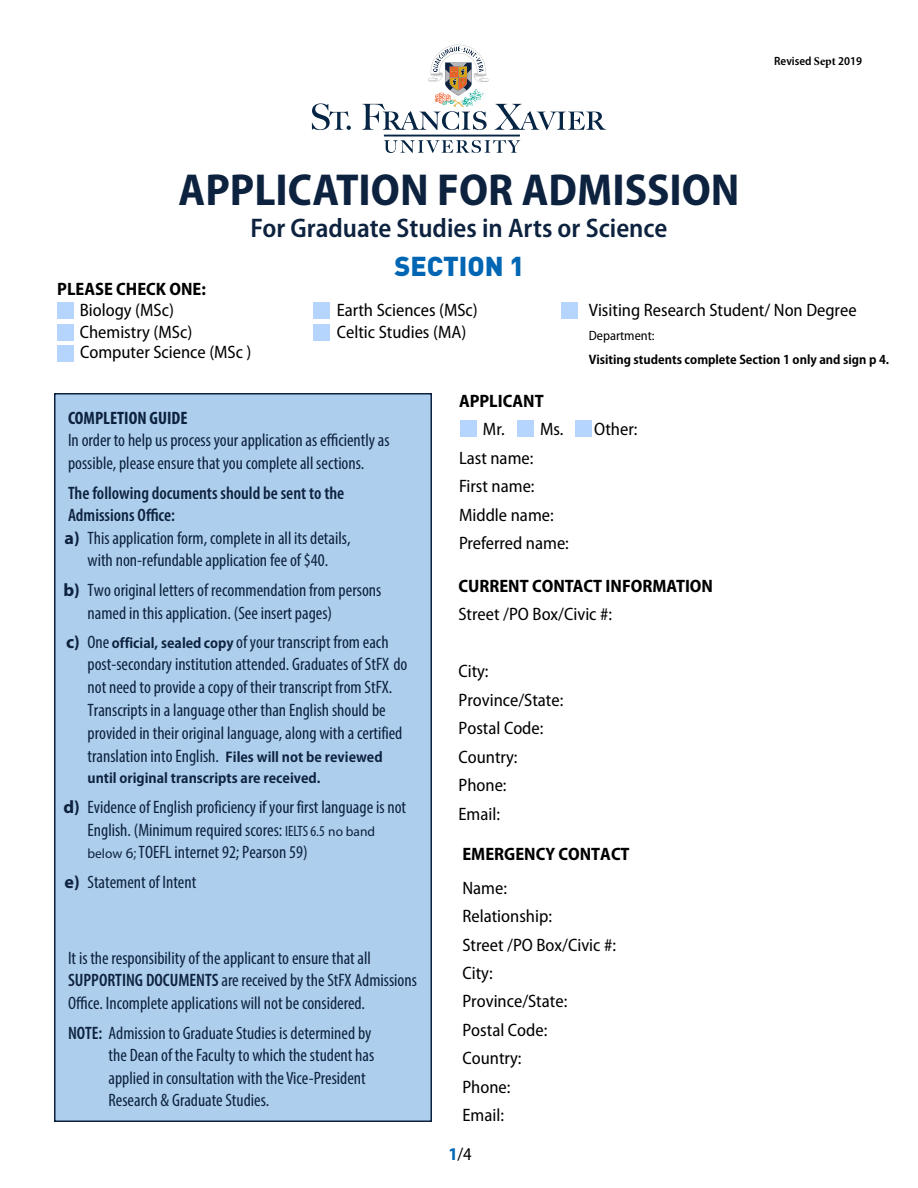
<style>
.page{position:relative;width:918px;height:1188px;background:#fff}
.page>*{position:absolute;margin:0;border:0;box-sizing:border-box;transform-origin:0 0}
.t1{font:700 semi-condensed 45px "Myriad Pro";color:#0d223f}
.t2{font:600 semi-condensed 27px "Myriad Pro";color:#0d223f}
.t3{font:900 27px "DIN Pro";color:#0066b3}
.t4{font:condensed 18px/22.5px "Myriad Pro";color:#0d223f}
.t5{font:semi-condensed 18px/28.5px "Myriad Pro";color:#000}
.t6{font:700 semi-condensed 18px "Myriad Pro";color:#000}
.t7{font:600 condensed 18px "Myriad Pro";color:#0d223f}
.t8{font:700 condensed 18px "Myriad Pro";color:#0d223f}
.t9{font:700 13.5px "Adobe Gothic Std";color:#0d223f}
.t10{font:semi-condensed 13.5px "Myriad Pro";color:#000}
.t11{font:700 12px "Adobe Gothic Std";color:#000}
.t12{font:600 semi-condensed 12px "Myriad Pro";color:#000}
.s1{font-family:"Minion Pro";font-weight:700;font-stretch:normal}
.s2{font-weight:700;font-stretch:normal}
.s3{font-family:"Adobe Gothic Std";font-weight:700;font-stretch:normal;font-size:13.5px}
.s4{font-size:15px}
.s5{font-stretch:normal;font-size:13.5px}
.s6{font-stretch:normal;font-size:15px}
.s7{font-weight:600}
.s8{font-weight:700;color:#0066b3}
</style>
<div class="page">
<div style="left:460px;top:421px;width:17px;height:16px;background:#b5d5fe"></div>
<div style="left:518px;top:421px;width:16px;height:16px;background:#b5d5fe"></div>
<div style="left:575px;top:421px;width:16px;height:16px;background:#b5d5fe"></div>
<div style="left:57px;top:303px;width:16px;height:16px;background:#b5d5fe"></div>
<div style="left:313px;top:303px;width:17px;height:16px;background:#b5d5fe"></div>
<div style="left:562px;top:303px;width:16px;height:16px;background:#b5d5fe"></div>
<div style="left:57px;top:324px;width:16px;height:16px;background:#b5d5fe"></div>
<div style="left:313px;top:324px;width:17px;height:16px;background:#b5d5fe"></div>
<div style="left:57px;top:345px;width:16px;height:17px;background:#b5d5fe"></div>
<svg style="left:312px;top:103px;width:39px;height:27px"></svg>
<svg style="left:495px;top:104px;width:111px;height:26px"></svg>
<svg style="left:384px;top:140px;width:136px;height:13px"></svg>
<hr style="left:384px;top:135px;width:136px;height:1px;background:#062443">
<svg style="left:362px;top:45px;width:127px;height:85px"></svg>
<div style="left:54px;top:393px;width:378px;height:729px;background:#adceec;border:2px solid #0d223f"></div>
<p class="t12" style="left:774px;top:53px;width:89px">Revised <span class="s1">Sept</span> 2019</p>
<h1 class="t1" style="left:179px;top:161px;width:562px">APPLICATION FOR ADMISSION</h1>
<h2 class="t2" style="left:251px;top:211px;width:418px">For Graduate Studies in Arts or Science</h2>
<h2 class="t3" style="left:394px;top:245px;width:132px">SECTION 1</h2>
<p class="t6" style="left:57px;top:277px;width:150px">PLEASE CHECK ONE:</p>
<p class="t5" style="left:80px;top:299px;width:114px;line-height:21.6px">Biology (MSc)<br>Chemistry (MSc)</p>
<p class="t5" style="left:337px;top:299px;width:142px;line-height:21.6px">Earth Sciences (MSc)<br>Celtic Studies (MA)</p>
<p class="t5" style="left:589px;top:296px;width:269px">Visiting Research Student/ Non Degree</p>
<p class="t10" style="left:589px;top:327px;width:67px">Department:</p>
<p class="t5" style="left:80px;top:338px;width:173px">Computer Science (MSc )</p>
<p class="t8" style="left:68px;top:407px;width:121px">COMPLETION GUIDE</p>
<p class="t4" style="left:68px;top:429px;width:323px">In order to help us process your application as efficiently as possible, please ensure that you complete all sections.</p>
<p class="t7" style="left:68px;top:482px;width:278px">The following documents should be sent to the</p>
<p class="t7" style="left:68px;top:504px;width:109px">Admissions Office:</p>
<p class="t4" style="left:65px;top:526px;width:287px"><span class="s2">a)</span> This application form, complete in all its details,</p>
<p class="t4" style="left:88px;top:549px;width:242px">with non-refundable application fee of $40.</p>
<p class="t4" style="left:88px;top:579px;width:295px;text-indent:-24px"><span class="s2">b)</span> Two original letters of recommendation from persons named in this application. (See insert pages)</p>
<p class="t4" style="left:88px;top:630px;width:321px;text-indent:-22px"><span class="s2">c)</span> One <span class="s3">official, sealed copy</span> of your transcript from each post-secondary institution attended. Graduates of StFX do not need to provide a copy of their transcript from StFX.<br>Transcripts in a language other than English should be provided in their original language, along with a certified translation into English. <span class="s3">Files will not be reviewed</span></p>
<p class="t9" style="left:88px;top:770px;width:234px">until original transcripts are received.</p>
<p class="t4" style="left:88px;top:796px;width:320px;text-indent:-24px"><span class="s2">d)</span> Evidence of English proficiency if your first language is not<br>English. (Minimum required scores: <span class="s4">IELTS 6.5</span> <span class="s5">no band below</span> <span class="s6">6</span><span class="s4">;</span> TOEFL internet 92; Pearson 59)</p>
<p class="t4" style="left:65px;top:871px;width:133px"><span class="s2">e)</span> Statement of Intent</p>
<p class="t4" style="left:68px;top:946px;width:350px">It is the responsibility of the applicant to ensure that all<br><span class="s7">SUPPORTING DOCUMENTS</span> are received by the StFX Admissions<br>Office. Incomplete applications will not be considered.</p>
<p class="t4" style="left:109px;top:1021px;width:267px;text-indent:-40px"><span class="s7">NOTE:</span> Admission to Graduate Studies is determined by the Dean of the Faculty to which the student has applied in consultation with the Vice-President Research &amp; Graduate Studies.</p>
<p class="t11" style="left:589px;top:353px;width:302px">Visiting students complete Section 1 only and sign p 4.</p>
<p class="t6" style="left:459px;top:389px;width:86px">APPLICANT</p>
<p class="t5" style="left:483px;top:415px;width:82px">Mr. Ms.</p>
<p class="t5" style="left:594px;top:415px;width:45px">Other:</p>
<p class="t5" style="left:459px;top:443px;width:111px">Last name:<br>First name:<br>Middle name:<br>Preferred name:</p>
<p class="t6" style="left:459px;top:574px;width:256px">CURRENT CONTACT INFORMATION</p>
<p class="t5" style="left:459px;top:600px;width:155px">Street /PO Box/Civic #:</p>
<p class="t5" style="left:459px;top:657px;width:106px">City:<br>Province/State:<br>Postal Code:<br>Country:<br>Phone:<br>Email:</p>
<p class="t6" style="left:462px;top:842px;width:169px">EMERGENCY CONTACT</p>
<p class="t5" style="left:462px;top:873px;width:155px">Name:<br>Relationship:<br>Street /PO Box/Civic #:<br>City:<br>Province/State:<br>Postal Code:<br>Country:<br>Phone:<br>Email:</p>
<p class="t5" style="left:448px;top:1139px;width:25px"><span class="s8">1</span>/4</p>
</div>
